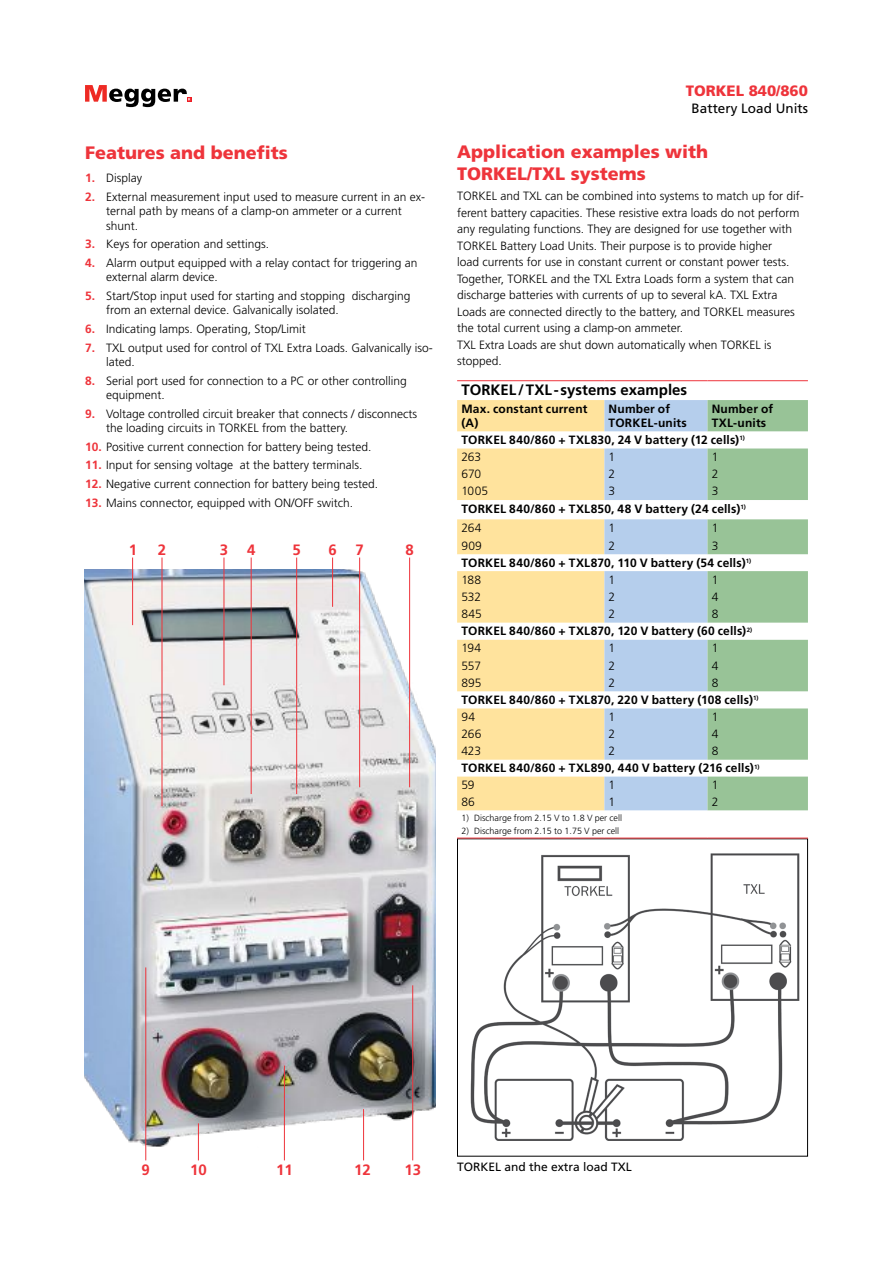
<style>
.page{position:relative;width:893px;height:1263px;background:#fff}
.page>*{position:absolute;margin:0;border:0;box-sizing:border-box;transform-origin:0 0}
.t1{font:900 18px/21.6px "Frutiger LT Std";color:#ee343b}
.t2{font:700 15px "Frutiger LT Std";color:#000}
.t3{font:700 15px "Frutiger LT Std";color:#ee343b}
.t4{font:900 15px "Frutiger LT Std";color:#ee343b}
.t5{font:13.5px "Frutiger LT Std";color:#000}
.t6{font:300 12px/16.5px "Frutiger LT Std";color:#000}
.t7{font:700 12px/17.1px "Frutiger LT Std";letter-spacing:.015em;color:#000}
.t8{font:12px "Frutiger LT Std";color:#000}
.t9{font:300 9px "Frutiger LT Std";color:#000}
.s1{font-weight:700;color:#ee343b}
.s2{font-weight:300}
</style>
<div class="page">
<svg style="left:85px;top:85px;width:106px;height:22px"></svg>
<img style="left:470px;top:854px;width:329px;height:286px">
<div style="left:457px;top:838px;width:351px;height:318px;border:1px solid #000"></div>
<img style="left:85px;top:569px;width:351px;height:592px">
<hr style="left:412px;top:985px;width:1px;height:175px;background:#ee343b">
<hr style="left:363px;top:1109px;width:1px;height:51px;background:#ee343b">
<hr style="left:284px;top:1065px;width:1px;height:95px;background:#ee343b">
<hr style="left:198px;top:1123px;width:1px;height:37px;background:#ee343b">
<hr style="left:145px;top:967px;width:1px;height:193px;background:#ee343b">
<hr style="left:224px;top:557px;width:1px;height:128px;background:#ee343b">
<hr style="left:132px;top:557px;width:1px;height:68px;background:#ee343b">
<hr style="left:251px;top:557px;width:1px;height:237px;background:#ee343b">
<hr style="left:162px;top:557px;width:1px;height:249px;background:#ee343b">
<hr style="left:296px;top:557px;width:1px;height:237px;background:#ee343b">
<hr style="left:332px;top:557px;width:1px;height:50px;background:#ee343b">
<hr style="left:359px;top:557px;width:1px;height:230px;background:#ee343b">
<hr style="left:409px;top:557px;width:1px;height:230px;background:#ee343b">
<svg style="left:457px;top:381px;width:351px;height:457px"></svg>
<svg style="left:457px;top:400px;width:147px;height:410px;fill:#ffe39d"></svg>
<svg style="left:604px;top:400px;width:204px;height:410px"></svg>
<hr style="left:457px;top:380px;width:147px;height:1px;background:#ee343b">
<hr style="left:604px;top:380px;width:103px;height:1px;background:#ee343b">
<hr style="left:707px;top:380px;width:101px;height:1px;background:#ee343b">
<hr style="left:457px;top:838px;width:147px;height:1px;background:#ee343b">
<hr style="left:604px;top:838px;width:103px;height:1px;background:#ee343b">
<hr style="left:707px;top:838px;width:101px;height:1px;background:#ee343b">
<h1 class="t1" style="left:85px;top:142px;width:204px">Features and benefits</h1>
<p class="t6" style="left:85px;top:170px;width:59px"><span class="s1">1.</span> Display</p>
<p class="t6" style="left:106px;top:190px;width:320px;line-height:14.4px;text-indent:-21px"><span class="s1">2.</span> External measurement input used to measure current in an ex&shy;ternal path by means of a clamp-on ammeter or a current shunt.</p>
<p class="t6" style="left:85px;top:236px;width:185px"><span class="s1">3.</span> Keys for operation and settings.</p>
<p class="t6" style="left:106px;top:256px;width:313px;line-height:14.4px;text-indent:-21px"><span class="s1">4.</span> Alarm output equipped with a relay contact for triggering an external alarm device.</p>
<p class="t6" style="left:106px;top:289px;width:306px;line-height:14.4px;text-indent:-21px"><span class="s1">5.</span> Start/Stop input used for starting and stopping discharging from an external device. Galvanically isolated.</p>
<p class="t6" style="left:85px;top:321px;width:222px"><span class="s1">6.</span> Indicating lamps. Operating, Stop/Limit</p>
<p class="t6" style="left:106px;top:340px;width:328px;line-height:14.4px;text-indent:-21px"><span class="s1">7.</span> TXL output used for control of TXL Extra Loads. Galvanically iso&shy;lated.</p>
<p class="t6" style="left:106px;top:373px;width:302px;line-height:14.4px;text-indent:-21px"><span class="s1">8.</span> Serial port used for connection to a PC or other controlling equipment.</p>
<p class="t6" style="left:106px;top:406px;width:312px;line-height:14.4px;text-indent:-21px"><span class="s1">9.</span> Voltage controlled circuit breaker that connects / disconnects the loading circuits in TORKEL from the battery.</p>
<p class="t6" style="left:85px;top:438px;width:288px"><span class="s1">10.</span> Positive current connection for battery being tested.</p>
<p class="t6" style="left:85px;top:457px;width:279px"><span class="s1">11.</span> Input for sensing voltage at the battery terminals.</p>
<p class="t6" style="left:85px;top:476px;width:295px"><span class="s1">12.</span> Negative current connection for battery being tested.</p>
<p class="t6" style="left:85px;top:494px;width:270px"><span class="s1">13.</span> Mains connector, equipped with ON/OFF switch.</p>
<p class="t3" style="left:129px;top:541px;width:10px">1</p>
<p class="t3" style="left:158px;top:541px;width:10px">2</p>
<p class="t3" style="left:220px;top:541px;width:10px">3</p>
<p class="t3" style="left:247px;top:541px;width:10px">4</p>
<p class="t3" style="left:292px;top:541px;width:10px">5</p>
<p class="t3" style="left:328px;top:541px;width:37px">6 7</p>
<p class="t3" style="left:405px;top:541px;width:10px">8</p>
<p class="t4" style="left:686px;top:82px;width:124px">TORKEL 840/860</p>
<p class="t5" style="left:692px;top:100px;width:118px">Battery Load Units</p>
<h1 class="t1" style="left:457px;top:141px;width:253px">Application examples with<br>TORKEL/TXL systems</h1>
<p class="t6" style="left:457px;top:188px;width:348px">TORKEL and TXL can be combined into systems to match up for dif&shy;ferent battery capacities. These resistive extra loads do not perform any regulating functions. They are designed for use together with TORKEL Battery Load Units. Their purpose is to provide higher<br>load currents for use in constant current or constant power tests.<br>Together, TORKEL and the TXL Extra Loads form a system that can discharge batteries with currents of up to several kA. TXL Extra Loads are connected directly to the battery, and TORKEL measures the total current using a clamp-on ammeter.<br>TXL Extra Loads are shut down automatically when TORKEL is stopped.</p>
<p class="t2" style="left:461px;top:381px;width:227px">TORKEL /TXL- systems examples</p>
<p class="t7" style="left:461px;top:401px;width:128px;line-height:14.4px">Max. constant current (A)</p>
<p class="t7" style="left:609px;top:401px;width:80px;line-height:14.4px">Number of<br>TORKEL-units</p>
<p class="t7" style="left:712px;top:401px;width:63px;line-height:14.4px">Number of<br>TXL-units</p>
<p class="t7" style="left:461px;top:431px;width:285px">TORKEL 840/860 + TXL830, 24 V battery (12 cells)<sup>1)<br></sup><span class="s2">263</span></p>
<p class="t6" style="left:609px;top:449px;width:8px">1</p>
<p class="t6" style="left:712px;top:449px;width:8px">1</p>
<p class="t6" style="left:461px;top:466px;width:21px">670</p>
<p class="t6" style="left:609px;top:466px;width:8px">2</p>
<p class="t6" style="left:712px;top:466px;width:8px">2</p>
<p class="t6" style="left:461px;top:483px;width:28px">1005</p>
<p class="t6" style="left:609px;top:483px;width:8px">3</p>
<p class="t7" style="left:461px;top:483px;width:286px;text-indent:250px"><span class="s2">3<br></span>TORKEL 840/860 + TXL850, 48 V battery (24 cells)<sup>1)</sup></p>
<p class="t6" style="left:461px;top:520px;width:22px">264</p>
<p class="t6" style="left:609px;top:520px;width:8px">1</p>
<p class="t6" style="left:712px;top:520px;width:8px">1</p>
<p class="t6" style="left:461px;top:537px;width:22px">909</p>
<p class="t6" style="left:609px;top:537px;width:8px">2</p>
<p class="t7" style="left:461px;top:537px;width:291px;text-indent:250px"><span class="s2">3<br></span>TORKEL 840/860 + TXL870, 110 V battery (54 cells)<sup>1)<br></sup><span class="s2">188</span></p>
<p class="t6" style="left:609px;top:571px;width:8px">1</p>
<p class="t6" style="left:712px;top:571px;width:8px">1</p>
<p class="t6" style="left:461px;top:589px;width:21px">532</p>
<p class="t6" style="left:609px;top:589px;width:8px">2</p>
<p class="t6" style="left:712px;top:589px;width:8px">4</p>
<p class="t6" style="left:461px;top:606px;width:22px">845</p>
<p class="t6" style="left:609px;top:606px;width:8px">2</p>
<p class="t7" style="left:461px;top:605px;width:292px;text-indent:250px"><span class="s2">8<br></span>TORKEL 840/860 + TXL870, 120 V battery (60 cells)<sup>2)<br></sup><span class="s2">194</span></p>
<p class="t6" style="left:609px;top:640px;width:8px">1</p>
<p class="t6" style="left:712px;top:640px;width:8px">1</p>
<p class="t6" style="left:461px;top:657px;width:21px">557</p>
<p class="t6" style="left:609px;top:657px;width:8px">2</p>
<p class="t6" style="left:712px;top:657px;width:8px">4</p>
<p class="t6" style="left:461px;top:674px;width:22px">895</p>
<p class="t6" style="left:609px;top:674px;width:8px">2</p>
<p class="t7" style="left:461px;top:674px;width:299px;text-indent:250px"><span class="s2">8<br></span>TORKEL 840/860 + TXL870, 220 V battery (108 cells)<sup>1)<br></sup><span class="s2">94</span></p>
<p class="t6" style="left:609px;top:709px;width:8px">1</p>
<p class="t6" style="left:712px;top:709px;width:8px">1</p>
<p class="t6" style="left:461px;top:726px;width:22px">266</p>
<p class="t6" style="left:609px;top:726px;width:8px">2</p>
<p class="t6" style="left:712px;top:726px;width:8px">4</p>
<p class="t6" style="left:461px;top:743px;width:21px">423</p>
<p class="t6" style="left:609px;top:743px;width:8px">2</p>
<p class="t7" style="left:461px;top:743px;width:300px;text-indent:250px"><span class="s2">8<br></span>TORKEL 840/860 + TXL890, 440 V battery (216 cells)<sup>1)<br></sup><span class="s2">59</span></p>
<p class="t6" style="left:609px;top:777px;width:8px">1</p>
<p class="t6" style="left:712px;top:777px;width:8px">1</p>
<p class="t6" style="left:461px;top:794px;width:15px">86</p>
<p class="t6" style="left:609px;top:794px;width:8px">1</p>
<p class="t6" style="left:712px;top:794px;width:8px">2</p>
<p class="t9" style="left:461px;top:813px;width:162px">1) Discharge from 2.15 V to 1.8 V per cell</p>
<p class="t9" style="left:461px;top:826px;width:159px">2) Discharge from 2.15 to 1.75 V per cell</p>
<p class="t3" style="left:142px;top:1161px;width:10px">9</p>
<p class="t3" style="left:190px;top:1161px;width:18px">10</p>
<p class="t3" style="left:276px;top:1161px;width:18px">11</p>
<p class="t3" style="left:354px;top:1161px;width:18px">12</p>
<p class="t3" style="left:404px;top:1161px;width:18px">13</p>
<p class="t8" style="left:457px;top:1159px;width:176px">TORKEL and the extra load TXL</p>
</div>
